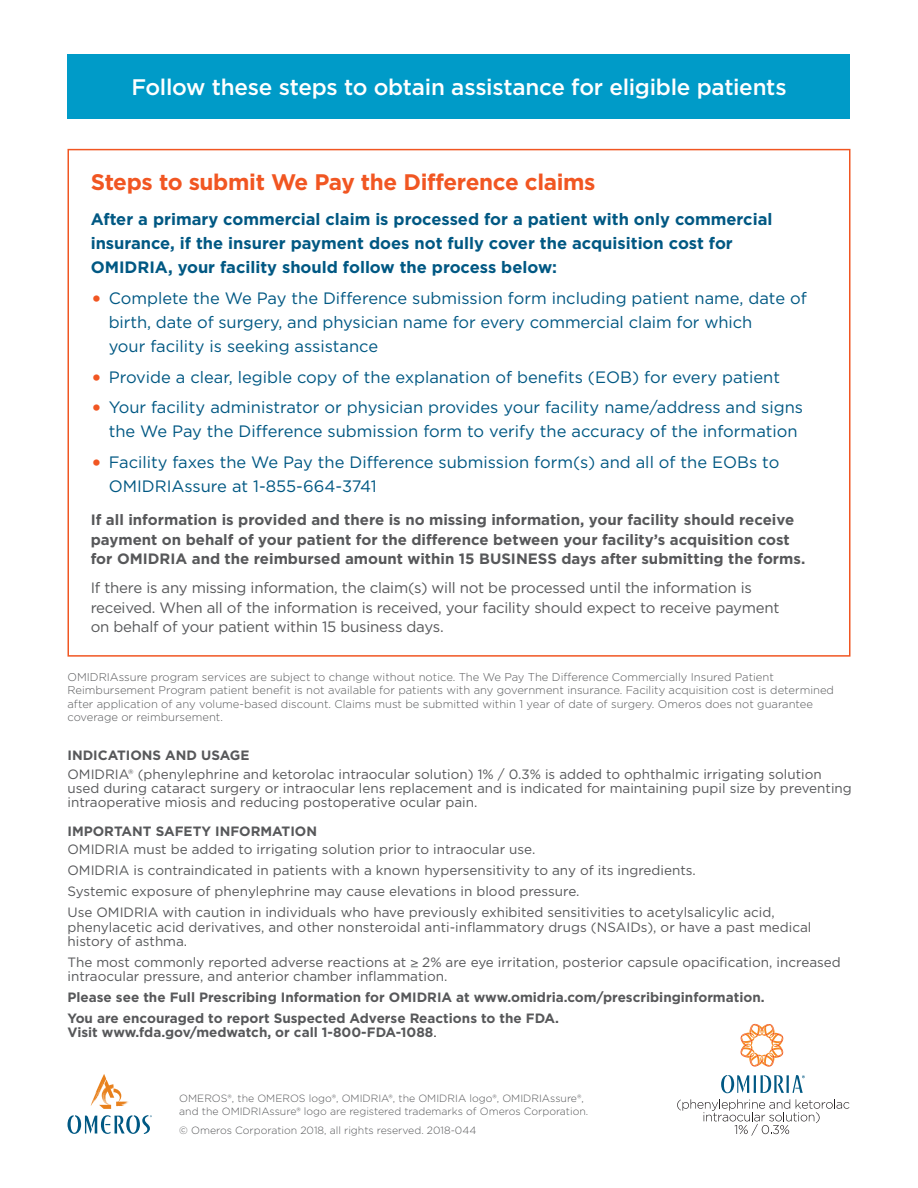
<style>
.page{position:relative;width:918px;height:1188px;background:#fff}
.page>*{position:absolute;margin:0;border:0;box-sizing:border-box;transform-origin:0 0}
.subhead{font:500 22.5px "Gotham";letter-spacing:-.01em;color:#fff}
.Syneos_Default_Style{font:700 22.5px "Gotham";letter-spacing:-.015em;color:#f15622}
.Syneos_Default_Style-2{font:16.5px/24px "Gotham";color:#005883}
.Syneos_Default_Style-3{font:700 16.5px/24px "Gotham";color:#005883}
.Syneos_Default_Style-4{font:700 15px/19.5px "Gotham";color:#57585a}
.Syneos_Default_Style-5{font:15px/19.5px "Gotham";letter-spacing:-.015em;color:#57585a}
.Syneos_Default_Style-6{font:13.5px/14.2px "Gotham";color:#57585a}
.Syneos_Default_Style-7{font:700 13.5px/14.2px "Gotham";color:#57585a}
.Syneos_Default_Style-8{font:300 11.25px/13.5px "Gotham";color:#57585a}
.Syneos_Default_Style-9{font:300 10.5px/12.6px "Gotham";color:#57585a}
.s1{font-size:24px;color:#f15622}
.s2{font-family:"Helvetica Neue"}
.s3{font-weight:400;color:#231f20}
</style>
<div class="page">
<div style="left:68px;top:54px;width:782px;height:65px;background:#009bc8"></div>
<svg style="left:740px;top:1024px;width:44px;height:43px"></svg>
<svg style="left:677px;top:1075px;width:172px;height:61px"></svg>
<svg style="left:91px;top:1074px;width:38px;height:35px"></svg>
<svg style="left:68px;top:1115px;width:84px;height:19px"></svg>
<p class="subhead" style="left:131px;top:73px;width:657px">Follow these steps to obtain assistance for eligible patients</p>
<p class="Syneos_Default_Style" style="left:91px;top:167px;width:506px">Steps to submit We Pay the Difference claims</p>
<p class="Syneos_Default_Style-3" style="left:91px;top:207px;width:683px">After a primary commercial claim is processed for a patient with only commercial insurance, if the insurer payment does not fully cover the acquisition cost for<br>OMIDRIA, your facility should follow the process below:</p>
<p class="Syneos_Default_Style-2" style="left:109px;top:286px;width:700px;text-indent:-18px"><span class="s1">•</span> Complete the We Pay the Difference submission form including patient name, date of birth, date of surgery, and physician name for every commercial claim for which<br>your facility is seeking assistance</p>
<p class="Syneos_Default_Style-2" style="left:91px;top:365px;width:691px"><span class="s1">•</span> Provide a clear, legible copy of the explanation of benefits (EOB) for every patient</p>
<p class="Syneos_Default_Style-2" style="left:109px;top:395px;width:696px;text-indent:-18px"><span class="s1">•</span> Your facility administrator or physician provides your facility name/address and signs the We Pay the Difference submission form to verify the accuracy of the information</p>
<p class="Syneos_Default_Style-2" style="left:109px;top:450px;width:672px;text-indent:-18px"><span class="s1">•</span> Facility faxes the We Pay the Difference submission form(s) and all of the EOBs to<br>OMIDRIAssure at 1-855-664-3741</p>
<p class="Syneos_Default_Style-4" style="left:91px;top:510px;width:716px">If all information is provided and there is no missing information, your facility should receive payment on behalf of your patient for the difference between your facility’s acquisition cost for OMIDRIA and the reimbursed amount within 15 BUSINESS days after submitting the forms.</p>
<p class="Syneos_Default_Style-5" style="left:91px;top:578px;width:690px">If there is any missing information, the claim(s) will not be processed until the information is received. When all of the information is received, your facility should expect to receive payment on behalf of your patient within 15 business days.</p>
<p class="Syneos_Default_Style-8" style="left:68px;top:670px;width:768px">OMIDRIAssure program services are subject to change without notice. The We Pay The Difference Commercially Insured Patient Reimbursement Program patient benefit is not available for patients with any government insurance. Facility acquisition cost is determined after application of any volume-based discount. Claims must be submitted within 1 year of date of surgery. Omeros does not guarantee coverage or reimbursement.</p>
<p class="Syneos_Default_Style-7" style="left:68px;top:748px;width:184px">INDICATIONS AND USAGE</p>
<p class="Syneos_Default_Style-6" style="left:68px;top:767px;width:786px">OMIDRIA® (phenylephrine and ketorolac intraocular solution) 1% / 0.3% is added to ophthalmic irrigating solution used during cataract surgery or intraocular lens replacement and is indicated for maintaining pupil size by preventing intraoperative miosis and reducing postoperative ocular pain.</p>
<p class="Syneos_Default_Style-7" style="left:68px;top:824px;width:251px">IMPORTANT SAFETY INFORMATION</p>
<p class="Syneos_Default_Style-6" style="left:68px;top:842px;width:469px">OMIDRIA must be added to irrigating solution prior to intraocular use.</p>
<p class="Syneos_Default_Style-6" style="left:68px;top:863px;width:630px">OMIDRIA is contraindicated in patients with a known hypersensitivity to any of its ingredients.</p>
<p class="Syneos_Default_Style-6" style="left:68px;top:884px;width:514px">Systemic exposure of phenylephrine may cause elevations in blood pressure.</p>
<p class="Syneos_Default_Style-6" style="left:68px;top:905px;width:745px">Use OMIDRIA with caution in individuals who have previously exhibited sensitivities to acetylsalicylic acid, phenylacetic acid derivatives, and other nonsteroidal anti-inflammatory drugs (NSAIDs), or have a past medical history of asthma.</p>
<p class="Syneos_Default_Style-6" style="left:68px;top:955px;width:775px">The most commonly reported adverse reactions at <span class="s2">≥</span> 2% are eye irritation, posterior capsule opacification, increased intraocular pressure, and anterior chamber inflammation.</p>
<p class="Syneos_Default_Style-7" style="left:68px;top:990px;width:699px">Please see the Full Prescribing Information for OMIDRIA at www.omidria.com/prescribinginformation.</p>
<p class="Syneos_Default_Style-7" style="left:68px;top:1011px;width:493px">You are encouraged to report Suspected Adverse Reactions to the FDA.<br>Visit www.fda.gov/medwatch, or call 1-800-FDA-1088<span class="s3">.</span></p>
<p class="Syneos_Default_Style-9" style="left:179px;top:1092px;width:411px">OMEROS®, the OMEROS logo®, OMIDRIA®, the OMIDRIA logo®, OMIDRIAssure®, and the OMIDRIAssure® logo are registered trademarks of Omeros Corporation.</p>
<p class="Syneos_Default_Style-9" style="left:179px;top:1124px;width:299px">© Omeros Corporation 2018, all rights reserved. 2018-044</p>
</div>
